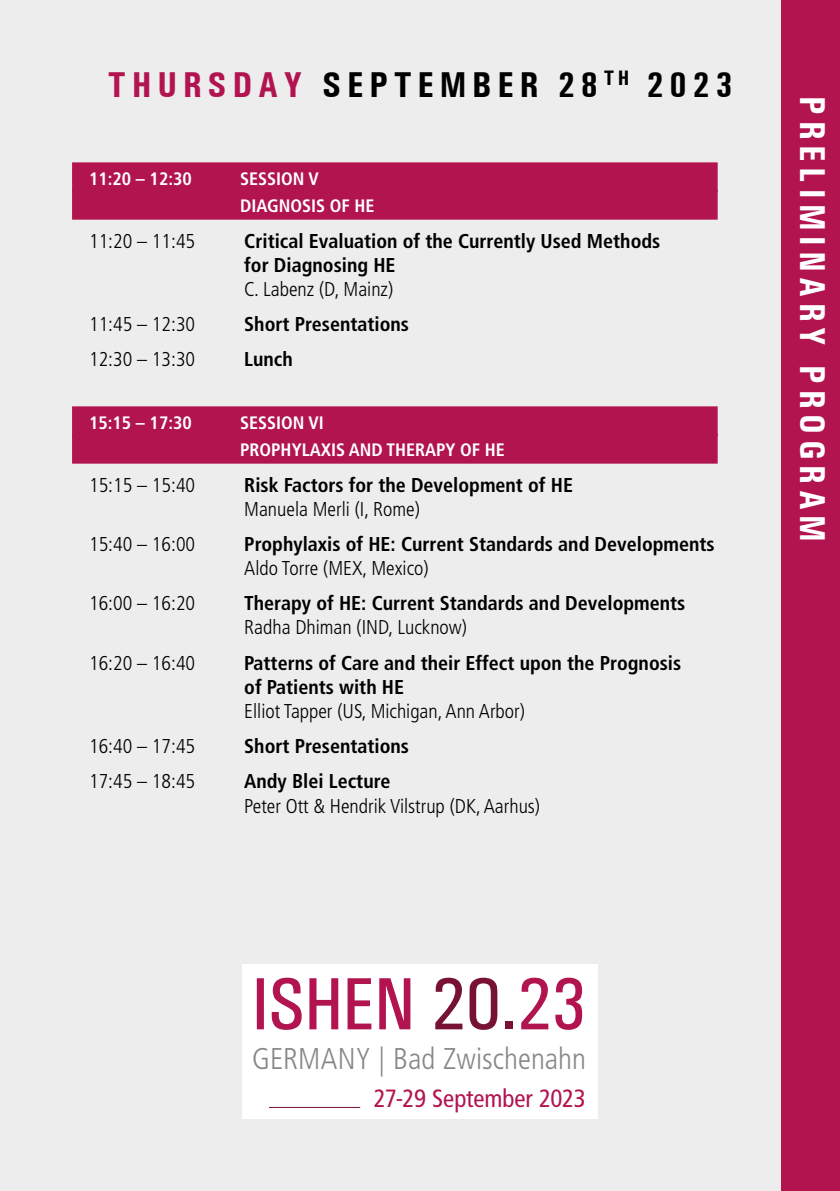
<style>
.page{position:relative;width:840px;height:1191px;background:#fff}
.page>*{position:absolute;margin:0;border:0;box-sizing:border-box;transform-origin:0 0}
.t1{font:500 condensed 74.8px "Univers";color:#b1144f}
.t2{font:700 condensed 36px "Univers";letter-spacing:.16em;color:#000}
.t3{font:700 condensed 36px "Univers";letter-spacing:.16em;color:#fff}
.t4{font:300 condensed 30px "Frutiger LT Pro";color:#878787}
.t5{font:condensed 25px "Frutiger LT Pro";letter-spacing:-.005em;color:#b1144f}
.t6{font:700 condensed 20px/24px "Frutiger LT Pro";color:#000}
.t7{font:300 condensed 20px "Frutiger LT Pro";color:#000}
.t8{font:700 condensed 18px/27.2px "Frutiger LT Pro";color:#fff}
.s1{color:#b1144f}
.s2{color:#771234}
</style>
<div class="page">
<div style="left:0;top:0;width:839px;height:1191px;background:#ededed"></div>
<div style="left:781px;top:0;width:58px;height:1191px;background:#b1144f"></div>
<div style="left:72px;top:162px;width:645px;height:30px;background:#b1144f"></div>
<div style="left:72px;top:190px;width:645px;height:30px;background:#b1144f"></div>
<div style="left:72px;top:406px;width:645px;height:30px;background:#b1144f"></div>
<div style="left:72px;top:433px;width:645px;height:30px;background:#b1144f"></div>
<div style="left:242px;top:964px;width:356px;height:155px;background:#fff"></div>
<hr style="left:269px;top:1107px;width:91px;height:1px;background:#771234">
<h2 class="t2" style="left:108px;top:63px;width:626px"><span class="s1">THURSDAY</span> SEPTEMBER 28 <sup>TH</sup> 2023</h2>
<p class="t8" style="left:89px;top:165px;width:104px">11:20 – 12:30</p>
<p class="t8" style="left:240px;top:165px;width:136px">SESSION V<br>DIAGNOSIS OF HE</p>
<p class="t7" style="left:89px;top:229px;width:107px">11:20 – 11:45</p>
<p class="t6" style="left:244px;top:229px;width:417px">Critical Evaluation of the Currently Used Methods for Diagnosing HE</p>
<p class="t7" style="left:244px;top:277px;width:150px">C. Labenz (D, Mainz)</p>
<p class="t7" style="left:89px;top:313px;width:107px">11:45 – 12:30</p>
<p class="t6" style="left:244px;top:312px;width:166px">Short Presentations</p>
<p class="t7" style="left:89px;top:348px;width:107px">12:30 – 13:30</p>
<p class="t6" style="left:244px;top:347px;width:50px">Lunch</p>
<p class="t8" style="left:89px;top:409px;width:104px">15:15 – 17:30</p>
<p class="t8" style="left:240px;top:409px;width:266px">SESSION VI<br>PROPHYLAXIS AND THERAPY OF HE</p>
<p class="t7" style="left:89px;top:473px;width:107px">15:15 – 15:40</p>
<p class="t6" style="left:244px;top:473px;width:330px">Risk Factors for the Development of HE</p>
<p class="t7" style="left:244px;top:497px;width:177px">Manuela Merli (I, Rome)</p>
<p class="t7" style="left:89px;top:532px;width:107px">15:40 – 16:00</p>
<p class="t6" style="left:244px;top:532px;width:471px">Prophylaxis of HE: Current Standards and Developments</p>
<p class="t7" style="left:244px;top:556px;width:186px">Aldo Torre (MEX, Mexico)</p>
<p class="t7" style="left:89px;top:592px;width:107px">16:00 – 16:20</p>
<p class="t6" style="left:244px;top:591px;width:442px">Therapy of HE: Current Standards and Developments</p>
<p class="t7" style="left:244px;top:616px;width:224px">Radha Dhiman (IND, Lucknow)</p>
<p class="t7" style="left:89px;top:651px;width:107px">16:20 – 16:40</p>
<p class="t6" style="left:244px;top:651px;width:438px">Patterns of Care and their Effect upon the Prognosis of Patients with HE</p>
<p class="t7" style="left:244px;top:699px;width:282px">Elliot Tapper (US, Michigan, Ann Arbor)</p>
<p class="t7" style="left:89px;top:734px;width:107px">16:40 – 17:45</p>
<p class="t6" style="left:244px;top:734px;width:166px">Short Presentations</p>
<p class="t7" style="left:89px;top:770px;width:107px">17:45 – 18:45</p>
<p class="t6" style="left:244px;top:769px;width:148px">Andy Blei Lecture</p>
<p class="t7" style="left:244px;top:794px;width:297px">Peter Ott &amp; Hendrik Vilstrup (DK, Aarhus)</p>
<h1 class="t1" style="left:251px;top:960px;width:335px">ISHEN <span class="s2">20.</span>23</h1>
<h3 class="t4" style="left:252px;top:1041px;width:335px">GERMANY | Bad Zwischenahn</h3>
<p class="t5" style="left:373px;top:1083px;width:213px">27-29 September 2023</p>
<h2 class="t3" style="left:833px;top:96px;width:447px;rotate:90deg">PRELIMINARY PROGRAM</h2>
</div>
